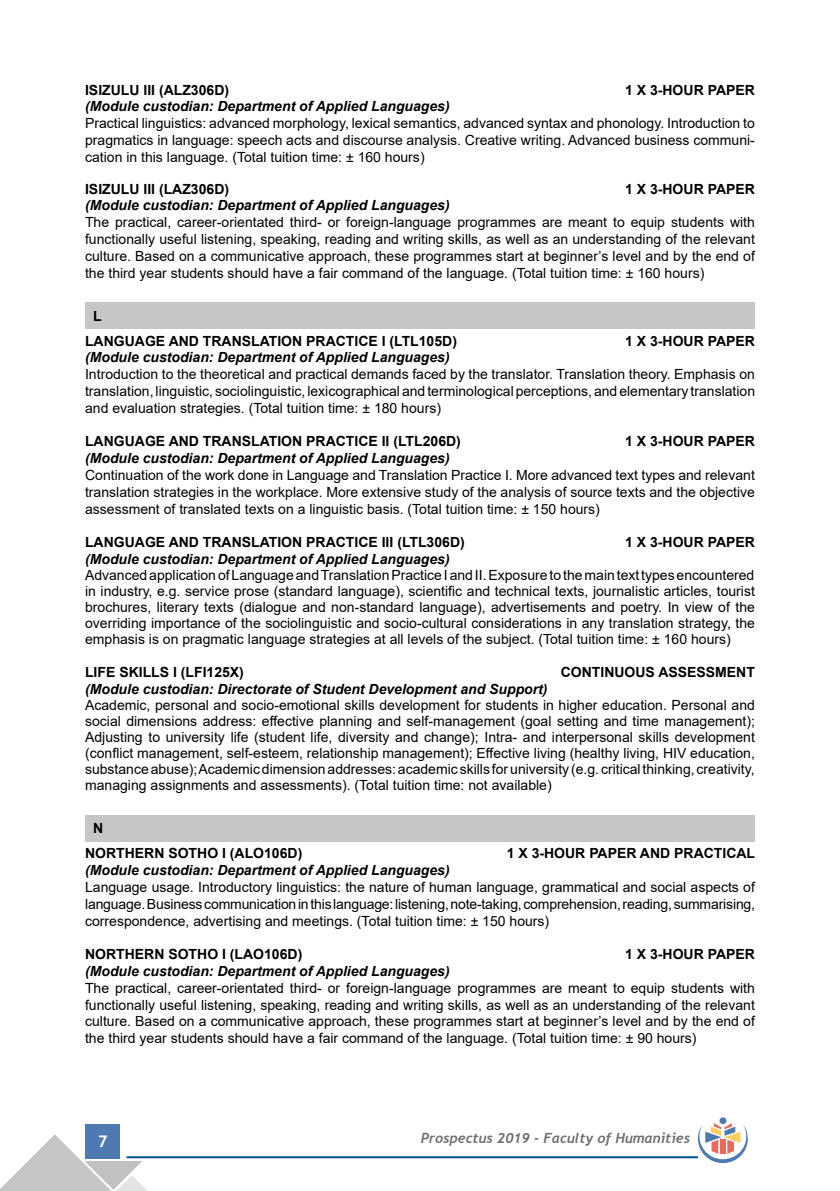
<style>
.page{position:relative;width:840px;height:1191px;background:#fff}
.page>*{position:absolute;margin:0;border:0;box-sizing:border-box;transform-origin:0 0}
.t1{font:700 16px "Trebuchet MS";color:#fff}
.t2{font:14px/16.8px "Arial";color:#000;text-align:justify}
.t3{font:italic 700 14px "Arial";color:#000}
.t4{font:700 14px/24.8px "Arial";color:#000}
.t5{font:italic 700 14px "Trebuchet";color:#706f6f}
</style>
<div class="page">
<div style="left:86px;top:1124px;width:34px;height:34px;background:#4c7ab1"></div>
<hr style="left:126px;top:1156px;width:571px;height:2px;background:#005092">
<svg style="left:0;top:1134px;width:148px;height:57px"></svg>
<div style="left:719px;top:1117px;width:7px;height:7px;background:#4c7ab1;border-radius:50%"></div>
<svg style="left:697px;top:1123px;width:50px;height:40px"></svg>
<div style="left:85px;top:302px;width:669px;height:27px;background:#c6c6c6"></div>
<div style="left:85px;top:815px;width:669px;height:26px;background:#c6c6c6"></div>
<p class="t4" style="left:85px;top:78px;width:145px">ISIZULU III (ALZ306D)</p>
<p class="t4" style="left:624px;top:78px;width:131px">1 X 3-HOUR PAPER</p>
<p class="t3" style="left:85px;top:97px;width:366px">(Module custodian: Department of Applied Languages)</p>
<p class="t2" style="left:85px;top:115px;width:671px">Practical linguistics: advanced morphology, lexical semantics, advanced syntax and phonology. Introduction to pragmatics in language: speech acts and discourse analysis. Creative writing. Advanced business communi&shy;cation in this language. (Total tuition time: ± 160 hours)</p>
<p class="t4" style="left:85px;top:177px;width:145px">ISIZULU III (LAZ306D)</p>
<p class="t4" style="left:624px;top:177px;width:131px">1 X 3-HOUR PAPER</p>
<p class="t3" style="left:85px;top:196px;width:366px">(Module custodian: Department of Applied Languages)</p>
<p class="t2" style="left:85px;top:214px;width:671px">The practical, career-orientated third- or foreign-language programmes are meant to equip students with functionally useful listening, speaking, reading and writing skills, as well as an understanding of the relevant culture. Based on a communicative approach, these programmes start at beginner’s level and by the end of the third year students should have a fair command of the language. (Total tuition time: ± 160 hours)</p>
<p class="t4" style="left:85px;top:303px;width:373px;text-indent:8px">L<br>LANGUAGE AND TRANSLATION PRACTICE I (LTL105D)</p>
<p class="t4" style="left:624px;top:328px;width:131px">1 X 3-HOUR PAPER</p>
<p class="t3" style="left:85px;top:348px;width:366px">(Module custodian: Department of Applied Languages)</p>
<p class="t2" style="left:85px;top:366px;width:671px">Introduction to the theoretical and practical demands faced by the translator. Translation theory. Emphasis on translation, linguistic, sociolinguistic, lexicographical and terminological perceptions, and elementary translation and evaluation strategies. (Total tuition time: ± 180 hours)</p>
<p class="t4" style="left:85px;top:429px;width:377px">LANGUAGE AND TRANSLATION PRACTICE II (LTL206D)</p>
<p class="t4" style="left:624px;top:429px;width:131px">1 X 3-HOUR PAPER</p>
<p class="t3" style="left:85px;top:449px;width:366px">(Module custodian: Department of Applied Languages)</p>
<p class="t2" style="left:85px;top:466px;width:671px">Continuation of the work done in Language and Translation Practice I. More advanced text types and relevant translation strategies in the workplace. More extensive study of the analysis of source texts and the objective assessment of translated texts on a linguistic basis. (Total tuition time: ± 150 hours)</p>
<p class="t4" style="left:85px;top:530px;width:381px">LANGUAGE AND TRANSLATION PRACTICE III (LTL306D)</p>
<p class="t4" style="left:624px;top:530px;width:131px">1 X 3-HOUR PAPER</p>
<p class="t3" style="left:85px;top:550px;width:366px">(Module custodian: Department of Applied Languages)</p>
<p class="t2" style="left:85px;top:567px;width:671px;line-height:16px">Advanced application of Language and Translation Practice I and II. Exposure to the main text types encountered in industry, e.g. service prose (standard language), scientific and technical texts, journalistic articles, tourist brochures, literary texts (dialogue and non-standard language), advertisements and poetry. In view of the overriding importance of the sociolinguistic and socio-cultural considerations in any translation strategy, the emphasis is on pragmatic language strategies at all levels of the subject. (Total tuition time: ± 160 hours)</p>
<p class="t4" style="left:85px;top:659px;width:160px">LIFE SKILLS I (LFI125X)</p>
<p class="t4" style="left:560px;top:659px;width:195px">CONTINUOUS ASSESSMENT</p>
<p class="t3" style="left:85px;top:679px;width:464px">(Module custodian: Directorate of Student Development and Support)</p>
<p class="t2" style="left:85px;top:696px;width:671px;line-height:16.2px">Academic, personal and socio-emotional skills development for students in higher education. Personal and social dimensions address: effective planning and self-management (goal setting and time management); Adjusting to university life (student life, diversity and change); Intra- and interpersonal skills development (conflict management, self-esteem, relationship management); Effective living (healthy living, HIV education, substance abuse); Academic dimension addresses: academic skills for university (e.g. critical thinking, creativity, managing assignments and assessments). (Total tuition time: not available)</p>
<p class="t4" style="left:85px;top:816px;width:219px;text-indent:8px">N<br>NORTHERN SOTHO I (ALO106D)</p>
<p class="t4" style="left:506px;top:841px;width:250px">1 X 3-HOUR PAPER AND PRACTICAL</p>
<p class="t3" style="left:85px;top:861px;width:366px">(Module custodian: Department of Applied Languages)</p>
<p class="t2" style="left:85px;top:878px;width:671px">Language usage. Introductory linguistics: the nature of human language, grammatical and social aspects of language. Business communication in this language: listening, note-taking, comprehension, reading, summarising, correspondence, advertising and meetings. (Total tuition time: ± 150 hours)</p>
<p class="t4" style="left:85px;top:942px;width:219px">NORTHERN SOTHO I (LAO106D)</p>
<p class="t4" style="left:624px;top:942px;width:131px">1 X 3-HOUR PAPER</p>
<p class="t3" style="left:85px;top:961px;width:366px">(Module custodian: Department of Applied Languages)</p>
<p class="t2" style="left:85px;top:979px;width:671px">The practical, career-orientated third- or foreign-language programmes are meant to equip students with functionally useful listening, speaking, reading and writing skills, as well as an understanding of the relevant culture. Based on a communicative approach, these programmes start at beginner’s level and by the end of the third year students should have a fair command of the language. (Total tuition time: ± 90 hours)</p>
<p class="t1" style="left:98px;top:1131px;width:11px">7</p>
<p class="t5" style="left:420px;top:1129px;width:271px">Prospectus 2019 - Faculty of Humanities</p>
</div>
